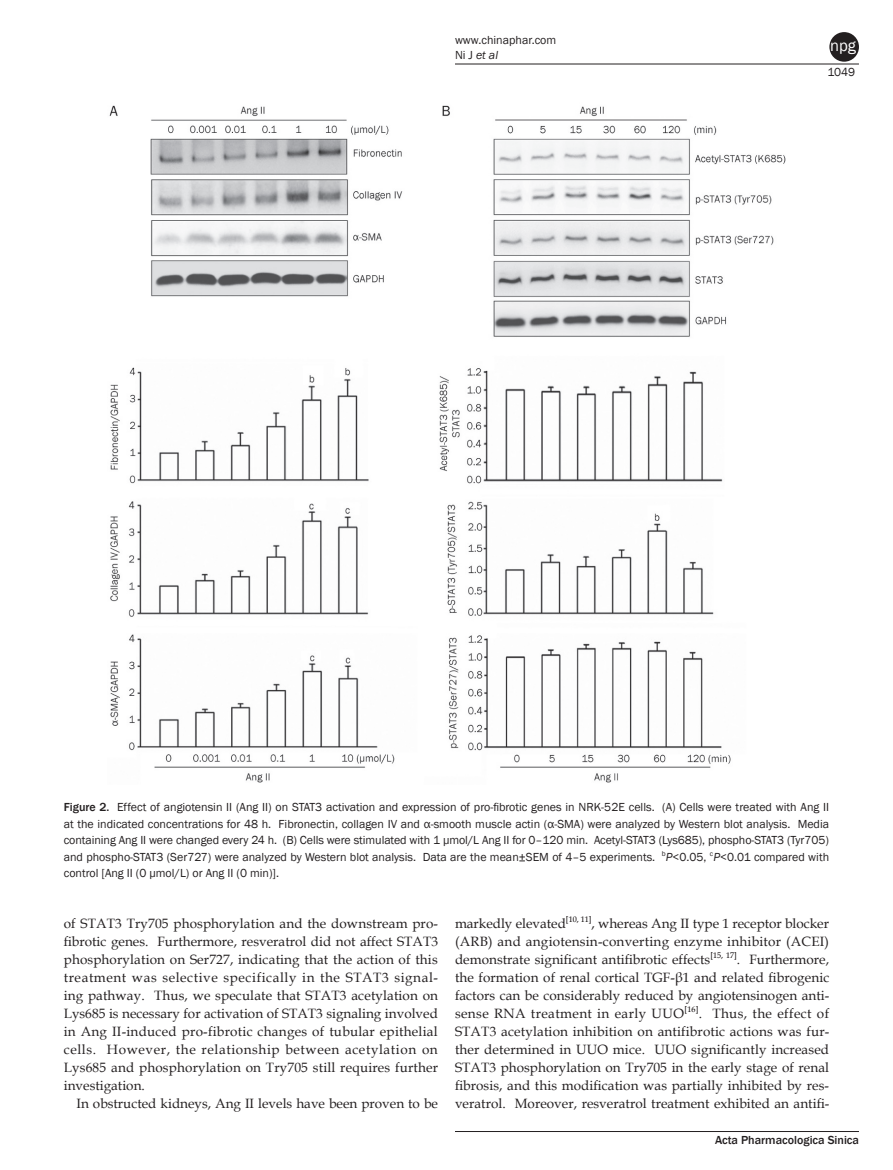
<style>
.page{position:relative;width:893px;height:1170px;background:#fff}
.page>*{position:absolute;margin:0;border:0;box-sizing:border-box;transform-origin:0 0}
.t1{font:16.5px "Franklin Gothic";color:#fff}
.t2{font:13.5px/18px "Book Antiqua";letter-spacing:.005em;color:#231f20;text-align:justify}
.t3{font:13.5px/18px "Book Antiqua 2";letter-spacing:.01em;color:#231f20}
.t4{font:12px/16.5px "Franklin Gothic Book 2";color:#231f20;text-align:justify}
.t5{font:12px/15px "Franklin Gothic";color:#231f20}
.t6{font:500 12px "Franklin Gothic";color:#231f20}
.s1{font-style:italic}
.s2{font-family:"Franklin Gothic";font-weight:500}
.s3{font-family:"Franklin Gothic";font-style:italic}
.s4{font-family:"Book Antiqua 2"}
</style>
<div class="page">
<hr style="left:455px;top:64px;width:404px;height:1px;background:#231f20">
<hr style="left:455px;top:1131px;width:404px;height:1px;background:#231f20">
<div style="left:829px;top:32px;width:30px;height:30px;background:#231f20;border-radius:50%"></div>
<img style="left:109px;top:105px;width:676px;height:678px">
<p class="t5" style="left:455px;top:32px;width:103px">www.chinaphar.com<br>Ni J <span class="s1">et al</span></p>
<p class="t1" style="left:830px;top:35px;width:27px">npg</p>
<p class="t5" style="left:827px;top:65px;width:29px">1049</p>
<p class="t4" style="left:64px;top:799px;width:767px"><span class="s2">Figure 2.</span> Effect of angiotensin II (Ang II) on STAT3 activation and expression of pro-fibrotic genes in NRK-52E cells. (A) Cells were treated with Ang II at the indicated concentrations for 48 h. Fibronectin, collagen IV and α-smooth muscle actin (α-SMA) were analyzed by Western blot analysis. Media containing Ang II were changed every 24 h. (B) Cells were stimulated with 1 μmol/L Ang II for 0–120 min. Acetyl-STAT3 (Lys685), phospho-STAT3 (Tyr705) and phospho-STAT3 (Ser727) were analyzed by Western blot analysis. Data are the mean±SEM of 4–5 experiments. <sup>b</sup><span class="s3">P</span>&lt;0.05, <sup>c</sup><span class="s3">P</span>&lt;0.01 compared with control [Ang II (0 μmol/L) or Ang II (0 min)].</p>
<p class="t2" style="left:64px;top:914px;width:376px">of STAT3 Try705 phosphorylation and the downstream pro&shy;fibrotic genes. Furthermore, resveratrol did not affect STAT3 phosphorylation on Ser727, indicating that the action of this treatment was selective specifically in the STAT3 signal&shy;ing pathway. Thus, we speculate that STAT3 acetylation on Lys685 is necessary for activation of STAT3 signaling involved in Ang II-induced pro-fibrotic changes of tubular epithelial cells. However, the relationship between acetylation on Lys685 and phosphorylation on Try705 still requires further</p>
<p class="t3" style="left:64px;top:1076px;width:83px">investigation.</p>
<p class="t2" style="left:77px;top:1094px;width:363px">In obstructed kidneys, Ang II levels have been proven to be</p>
<p class="t2" style="left:455px;top:914px;width:376px">markedly elevated<sup>[10,</sup> <sup>11]</sup>, whereas Ang II type 1 receptor blocker (ARB) and angiotensin-converting enzyme inhibitor (ACEI) demonstrate significant antifibrotic effects<sup>[15,</sup> <sup>17]</sup>. Furthermore, the formation of renal cortical TGF-β1 and related fibrogenic</p>
<p class="t3" style="left:455px;top:986px;width:376px">factors can be considerably reduced by angiotensinogen anti&shy;sense RNA treatment in early UUO<sup>[16]</sup>. Thus, the effect of</p>
<p class="t2" style="left:455px;top:1022px;width:376px">STAT3 acetylation inhibition on antifibrotic actions was fur<span class="s4">-</span></p>
<p class="t3" style="left:455px;top:1040px;width:376px">ther determined in UUO mice. UUO significantly increased</p>
<p class="t2" style="left:455px;top:1058px;width:376px">STAT3 phosphorylation on Try705 in the early stage of renal fibrosis, and this modification was partially inhibited by res&shy;veratrol. Moreover, resveratrol treatment exhibited an antifi<span class="s4">-</span></p>
<p class="t6" style="left:715px;top:1132px;width:145px">Acta Pharmacologica Sinica</p>
</div>
